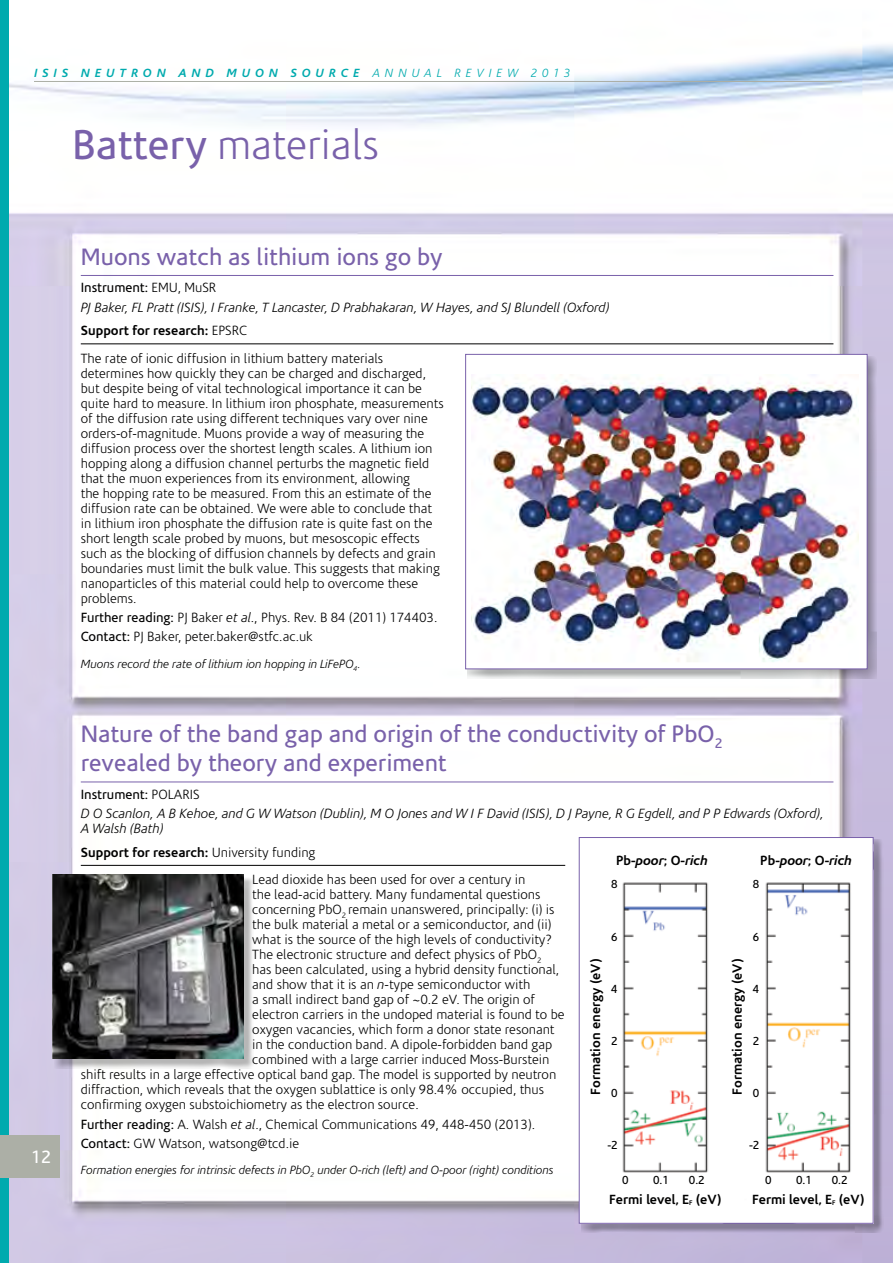
<style>
.page{position:relative;width:893px;height:1263px;background:#fff}
.page>*{position:absolute;margin:0;border:0;box-sizing:border-box;transform-origin:0 0}
.t1{font:300 42px "Corisande";color:#7961aa}
.t2{font:24px/28.8px "Corisande";color:#7961aa}
.t3{font:18px "Corisande";color:#fff}
.t4{font:300 13.5px/15px "Corisande";color:#000}
.t5{font:italic 300 13.5px/19.2px "Corisande";color:#000}
.t6{font:700 13.5px/23.5px "Corisande";color:#000}
.t7{font:italic 700 13.5px "Corisande";color:#000}
.t8{font:italic 300 12px "Corisande";color:#000}
.t9{font:italic 700 12px "Corisande";letter-spacing:.415em;color:#00aaae}
.t10{font:11.7px "Corisande";color:#000}
.s1{font-weight:300}
.s2{font-weight:400}
.s3{font-weight:400;font-style:normal}
.s4{font-style:normal}
.s5{font-weight:700}
.s6{font-style:italic}
.s7{font-weight:300;font-style:italic}
</style>
<div class="page">
<img style="left:9px;top:44px;width:884px;height:1219px">
<div style="left:0;top:0;width:9px;height:1263px;background:#00aaae"></div>
<hr style="left:34px;top:81px;width:808px;height:1px;background:#acafa6">
<div style="left:0;top:1135px;width:60px;height:43px;background:#acafa6"></div>
<hr style="left:81px;top:275px;width:752px;height:1px;background:#7961aa">
<hr style="left:81px;top:344px;width:752px;height:1px;background:#000">
<hr style="left:81px;top:782px;width:752px;height:1px;background:#7961aa">
<hr style="left:81px;top:865px;width:484px;height:1px;background:#000">
<div style="left:581px;top:839px;width:302px;height:394px;background:#000;opacity:.31"></div>
<img style="left:581px;top:844px;width:290px;height:377px">
<div style="left:579px;top:837px;width:294px;height:386px;border:1px solid #7961aa"></div>
<div style="left:467px;top:356px;width:410px;height:323px;background:#000;opacity:.31"></div>
<div style="left:466px;top:354px;width:401px;height:315px;background:#fff"></div>
<img style="left:471px;top:374px;width:388px;height:288px">
<div style="left:465px;top:354px;width:402px;height:315px;border:1px solid #7961aa"></div>
<div style="left:54px;top:877px;width:199px;height:191px;background:#000;opacity:.29"></div>
<img style="left:52px;top:875px;width:192px;height:184px">
<p class="t9" style="left:34px;top:66px;width:538px">ISIS NEUTRON A N D MUON SOURCE <span class="s1">Annua l Review 2013</span></p>
<h1 class="t1" style="left:72px;top:122px;width:308px"><span class="s2">Battery</span> materials</h1>
<h3 class="t3" style="left:31px;top:1147px;width:21px">12</h3>
<h2 class="t2" style="left:81px;top:243px;width:363px">Muons watch as lithium ions go by</h2>
<p class="t5" style="left:81px;top:279px;width:530px"><span class="s3">Instrument:</span> <span class="s4">EMU, MuSR<br></span>PJ Baker, FL Pratt (ISIS), I Franke, T Lancaster, D Prabhakaran, W Hayes, and SJ Blundell (Oxford)</p>
<p class="t4" style="left:81px;top:317px;width:304px;line-height:27.8px"><span class="s5">Support for research:</span> EPSRC<br>The rate of ionic diffusion in lithium battery materials</p>
<p class="t4" style="left:81px;top:366px;width:364px">determines how quickly they can be charged and discharged, but despite being of vital technological importance it can be quite hard to measure. In lithium iron phosphate, measurements of the diffusion rate using different techniques vary over nine orders-of-magnitude. Muons provide a way of measuring the diffusion process over the shortest length scales. A lithium ion hopping along a diffusion channel perturbs the magnetic field that the muon experiences from its environment, allowing<br>the hopping rate to be measured. From this an estimate of the diffusion rate can be obtained. We were able to conclude that in lithium iron phosphate the diffusion rate is quite fast on the short length scale probed by muons, but mesoscopic effects such as the blocking of diffusion channels by defects and grain boundaries must limit the bulk value. This suggests that making nanoparticles of this material could help to overcome these problems.</p>
<p class="t4" style="left:81px;top:608px;width:358px;line-height:19.2px"><span class="s2">Further reading:</span> PJ Baker <span class="s6">et al</span>., Phys. Rev. B 84 (2011) 174403.<br><span class="s2">Contact:</span> PJ Baker, peter.baker@stfc.ac.uk</p>
<p class="t8" style="left:81px;top:657px;width:281px">Muons record the rate of lithium ion hopping in LiFePO<sub>4</sub>.</p>
<h2 class="t2" style="left:81px;top:720px;width:643px">Nature of the band gap and origin of the conductivity of PbO<sub>2 </sub>revealed by theory and experiment</h2>
<p class="t5" style="left:81px;top:785px;width:744px"><span class="s3">Instrument:</span> <span class="s4">POLARIS<br></span>D O Scanlon, A B Kehoe, and G W Watson (Dublin), M O Jones and W I F David (ISIS), D J Payne, R G Egdell, and P P Edwards (Oxford),</p>
<p class="t6" style="left:81px;top:817px;width:236px"><span class="s7">A Walsh (Bath)<br></span>Support for research: <span class="s1">University funding</span></p>
<p class="t4" style="left:252px;top:873px;width:274px">Lead dioxide has been used for over a century in</p>
<p class="t4" style="left:252px;top:888px;width:290px">the lead-acid battery. Many fundamental questions</p>
<p class="t4" style="left:252px;top:903px;width:304px">concerning PbO<sub>2</sub> remain unanswered, principally: (i) is</p>
<p class="t4" style="left:252px;top:918px;width:301px">the bulk material a metal or a semiconductor, and (ii)</p>
<p class="t4" style="left:252px;top:933px;width:301px">what is the source of the high levels of conductivity?</p>
<p class="t4" style="left:252px;top:948px;width:291px">The electronic structure and defect physics of PbO<sub>2</sub></p>
<p class="t4" style="left:252px;top:963px;width:308px">has been calculated, using a hybrid density functional,</p>
<p class="t4" style="left:252px;top:978px;width:280px">and show that it is an <span class="s6">n</span>-type semiconductor with</p>
<p class="t4" style="left:252px;top:993px;width:284px">a small indirect band gap of ~0.2 eV. The origin of</p>
<p class="t4" style="left:252px;top:1008px;width:314px">electron carriers in the undoped material is found to be</p>
<p class="t4" style="left:252px;top:1023px;width:304px">oxygen vacancies, which form a donor state resonant</p>
<p class="t4" style="left:252px;top:1038px;width:301px">in the conduction band. A dipole-forbidden band gap</p>
<p class="t4" style="left:252px;top:1053px;width:298px">combined with a large carrier induced Moss-Burstein</p>
<p class="t4" style="left:81px;top:1068px;width:477px">shift results in a large effective optical band gap. The model is supported by neutron</p>
<p class="t4" style="left:81px;top:1083px;width:465px">diffraction, which reveals that the oxygen sublattice is only 98.4% occupied, thus</p>
<p class="t4" style="left:81px;top:1098px;width:339px">confirming oxygen substoichiometry as the electron source.</p>
<p class="t4" style="left:81px;top:1115px;width:456px;line-height:19.2px"><span class="s2">Further reading:</span> A. Walsh <span class="s6">et al</span>., Chemical Communications 49, 448-450 (2013).<br><span class="s2">Contact:</span> GW Watson, watsong@tcd.ie</p>
<p class="t8" style="left:81px;top:1164px;width:474px">Formation energies for intrinsic defects in PbO<sub>2</sub> under O-rich (left) and O-poor (right) conditions</p>
<p class="t7" style="left:616px;top:853px;width:93px"><span class="s4">Pb-</span>POOR<span class="s4">; O-</span>RICH</p>
<p class="t7" style="left:760px;top:853px;width:93px"><span class="s4">Pb-</span>POOR<span class="s4">; O-</span>RICH</p>
<p class="t10" style="left:753px;top:878px;width:8px">8</p>
<p class="t10" style="left:611px;top:878px;width:8px">8</p>
<p class="t10" style="left:753px;top:930px;width:8px">6</p>
<p class="t10" style="left:611px;top:930px;width:8px">6</p>
<p class="t6" style="left:584px;top:1095px;width:137px;rotate:-90deg">Formation energy (eV)</p>
<p class="t6" style="left:725px;top:1095px;width:137px;rotate:-90deg">Formation energy (eV)</p>
<p class="t10" style="left:753px;top:982px;width:8px">4</p>
<p class="t10" style="left:611px;top:982px;width:8px">4</p>
<p class="t10" style="left:611px;top:1034px;width:8px">2</p>
<p class="t10" style="left:753px;top:1034px;width:8px">2</p>
<p class="t10" style="left:611px;top:1086px;width:8px">0</p>
<p class="t10" style="left:753px;top:1086px;width:8px">0</p>
<p class="t10" style="left:607px;top:1139px;width:12px">-2</p>
<p class="t10" style="left:749px;top:1139px;width:12px">-2</p>
<p class="t10" style="left:765px;top:1174px;width:8px">0</p>
<p class="t10" style="left:796px;top:1174px;width:17px">0.1</p>
<p class="t10" style="left:832px;top:1174px;width:17px">0.2</p>
<p class="t10" style="left:622px;top:1174px;width:8px">0</p>
<p class="t10" style="left:653px;top:1174px;width:17px">0.1</p>
<p class="t10" style="left:689px;top:1174px;width:17px">0.2</p>
<p class="t6" style="left:609px;top:1187px;width:114px">Fermi level, E<sub>F</sub> (eV)</p>
<p class="t6" style="left:752px;top:1187px;width:114px">Fermi level, E<sub>F</sub> (eV)</p>
</div>
